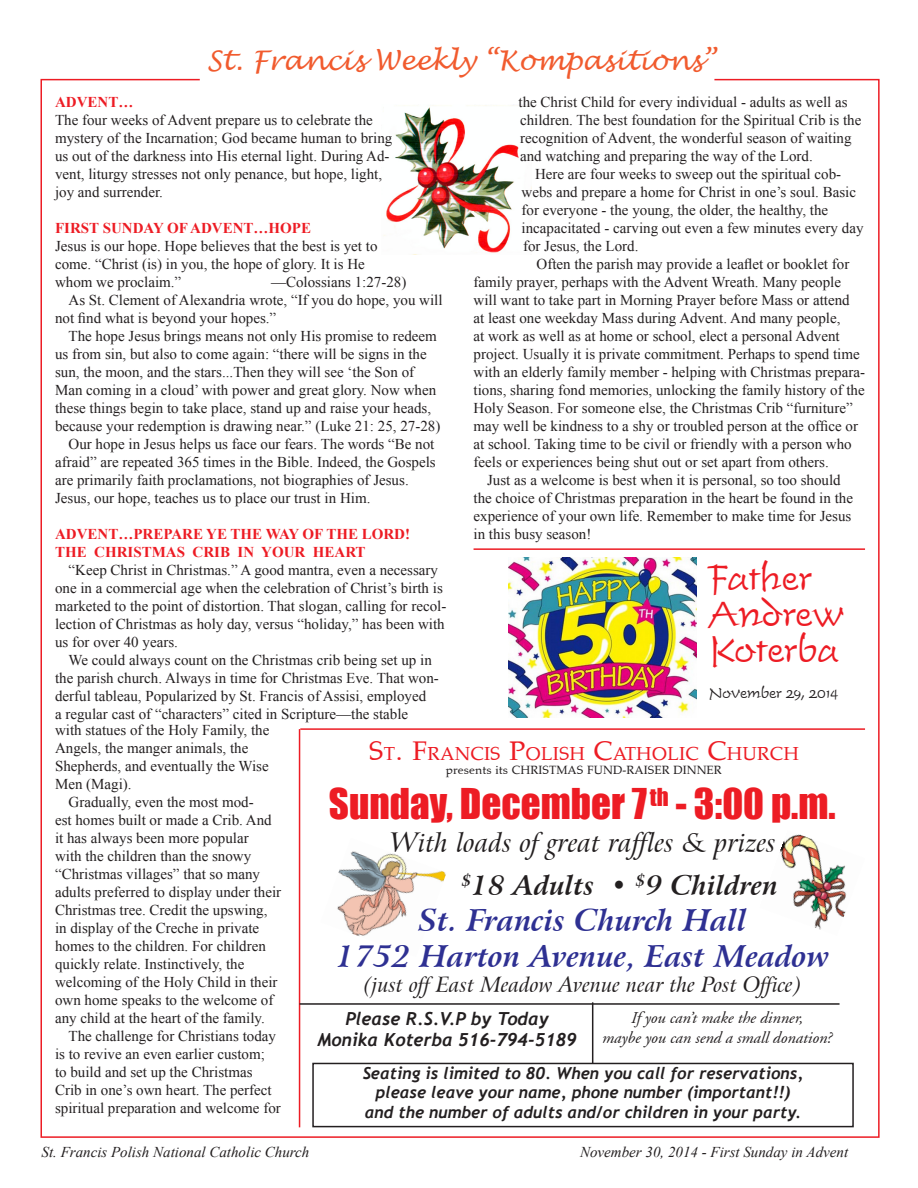
<style>
.page{position:relative;width:918px;height:1188px;background:#fff}
.page>*{position:absolute;margin:0;border:0;box-sizing:border-box;transform-origin:0 0}
.t1{font:39px "Impact";color:#ed1c24}
.t2{font:36px "Time Scr D Ligh";color:#ed1c24}
.t3{font:italic 700 30px "Arrus BT";color:#2e3092}
.t4{font:italic 27px "Lucida Handwriting";color:#f15b2e}
.t5{font:italic 27px "Arrus BT";color:#231f20}
.t6{font:italic 700 27px "Arrus BT";color:#231f20}
.t7{font:italic 21px "Arrus BT";color:#231f20}
.t8{font:18.9px "Palisade";color:#ed1c24}
.t9{font:italic 700 18px "Trebuchet";color:#231f20}
.t10{font:italic 700 16.5px/19.8px "Trebuchet";color:#231f20;text-align:center}
.t11{font:italic 16.5px/19.8px "Adobe Garamond";color:#231f20;text-align:center}
.t12{font:15px/18px "Times New Roman";color:#231f20}
.t13{font:700 15px "Times New Roman";color:#ed1c24}
.t14{font:italic 15px "Times New Roman";color:#231f20}
.t15{font:15px "Time Scr D Ligh";color:#231f20}
.t16{font:12px "Palisade";color:#231f20}
.s1{font-size:27px}
</style>
<div class="page">
<hr style="left:300px;top:728px;width:565px;height:2px;background:#ed1c24">
<hr style="left:299px;top:729px;width:1px;height:398px;background:#ed1c24">
<img style="left:780px;top:834px;width:67px;height:96px">
<img style="left:337px;top:851px;width:109px;height:85px">
<div style="left:312px;top:1063px;width:542px;height:64px;border:2px solid #231f20"></div>
<hr style="left:300px;top:1003px;width:540px;height:2px;background:#231f20">
<hr style="left:592px;top:1002px;width:1px;height:62px;background:#231f20">
<img style="left:384px;top:105px;width:144px;height:150px">
<img style="left:508px;top:557px;width:188px;height:160px">
<hr style="left:474px;top:548px;width:391px;height:2px;background:#ed1c24">
<p class="t4" style="left:207px;top:44px;width:510px">St. Francis Weekly “Kompasitions”</p>
<p class="t12" style="left:519px;top:93px;width:344px">the Christ Child for every individual ‑ adults as well as children. The best foundation for the Spiritual Crib is the recognition of Advent, the wonderful season of waiting and watching and preparing the way of the Lord.</p>
<p class="t12" style="left:522px;top:165px;width:343px;text-indent:14px">Here are four weeks to sweep out the spiritual cob&shy;webs and prepare a home for Christ in one’s soul. Basic for everyone ‑ the young, the older, the healthy, the incapacitated ‑ carving out even a few minutes every day for Jesus, the Lord.</p>
<p class="t12" style="left:474px;top:255px;width:393px;text-indent:63px">Often the parish may provide a leaflet or booklet for family prayer, perhaps with the Advent Wreath. Many people will want to take part in Morning Prayer before Mass or attend<br>at least one weekday Mass during Advent. And many people,<br>at work as well as at home or school, elect a personal Advent project. Usually it is private commitment. Perhaps to spend time with an elderly family member ‑ helping with Christmas prepara&shy;tions, sharing fond memories, unlocking the family history of the Holy Season. For someone else, the Christmas Crib “furniture” may well be kindness to a shy or troubled person at the office or at school. Taking time to be civil or friendly with a person who feels or experiences being shut out or set apart from others.</p>
<p class="t12" style="left:474px;top:471px;width:381px;text-indent:14px">Just as a welcome is best when it is personal, so too should the choice of Christmas preparation in the heart be found in the experience of your own life. Remember to make time for Jesus in this busy season!</p>
<p class="t2" style="left:709px;top:558px;width:104px">Father</p>
<p class="t2" style="left:709px;top:594px;width:136px">Andrew</p>
<p class="t2" style="left:709px;top:630px;width:131px">Koterba</p>
<p class="t15" style="left:709px;top:685px;width:130px">November 29, 2014</p>
<p class="t13" style="left:55px;top:92px;width:80px">ADVENT…</p>
<p class="t12" style="left:55px;top:111px;width:339px">The four weeks of Advent prepare us to celebrate the mystery of the Incarnation; God became human to bring us out of the darkness into His eternal light. During Ad&shy;vent, liturgy stresses not only penance, but hope, light, joy and surrender.</p>
<p class="t13" style="left:55px;top:218px;width:258px">FIRST SUNDAY OF ADVENT…HOPE</p>
<p class="t12" style="left:55px;top:237px;width:324px">Jesus is our hope. Hope believes that the best is yet to come. “Christ (is) in you, the hope of glory. It is He whom we proclaim.”</p>
<p class="t12" style="left:271px;top:273px;width:137px">—Colossians 1:27‑28)</p>
<p class="t12" style="left:55px;top:291px;width:389px;text-indent:14px">As St. Clement of Alexandria wrote, “If you do hope, you will not find what is beyond your hopes.”</p>
<p class="t12" style="left:55px;top:327px;width:387px;text-indent:14px">The hope Jesus brings means not only His promise to redeem us from sin, but also to come again: “there will be signs in the sun, the moon, and the stars...Then they will see ‘the Son of Man coming in a cloud’ with power and great glory. Now when these things begin to take place, stand up and raise your heads, because your redemption is drawing near.” (Luke 21: 25, 27‑28)</p>
<p class="t12" style="left:55px;top:435px;width:382px;text-indent:14px">Our hope in Jesus helps us face our fears. The words “Be not afraid” are repeated 365 times in the Bible. Indeed, the Gospels are primarily faith proclamations, not biographies of Jesus.<br>Jesus, our hope, teaches us to place our trust in Him.</p>
<p class="t13" style="left:55px;top:524px;width:357px">ADVENT…PREPARE YE THE WAY OF THE LORD!</p>
<p class="t13" style="left:55px;top:542px;width:312px">THE CHRISTMAS CRIB IN YOUR HEART</p>
<p class="t12" style="left:55px;top:561px;width:393px;text-indent:14px">“Keep Christ in Christmas.” A good mantra, even a necessary one in a commercial age when the celebration of Christ’s birth is marketed to the point of distortion. That slogan, calling for recol&shy;lection of Christmas as holy day, versus “holiday,” has been with us for over 40 years.</p>
<p class="t12" style="left:55px;top:651px;width:385px;text-indent:14px">We could always count on the Christmas crib being set up in the parish church. Always in time for Christmas Eve. That won&shy;derful tableau, Popularized by St. Francis of Assisi, employed<br>a regular cast of “characters” cited in Scripture—the stable</p>
<p class="t12" style="left:55px;top:721px;width:216px">with statues of the Holy Family, the<br>Angels, the manger animals, the<br>Shepherds, and eventually the Wise<br>Men (Magi).</p>
<p class="t12" style="left:55px;top:793px;width:228px;text-indent:14px">Gradually, even the most mod-<br>est homes built or made a Crib. And it has always been more popular<br>with the children than the snowy “Christmas villages” that so many adults preferred to display under their Christmas tree. Credit the upswing, in display of the Creche in private homes to the children. For children quickly relate. Instinctively, the welcoming of the Holy Child in their own home speaks to the welcome of any child at the heart of the family.</p>
<p class="t12" style="left:55px;top:1027px;width:227px;text-indent:14px">The challenge for Christians today is to revive an even earlier custom;<br>to build and set up the Christmas Crib in one’s own heart. The perfect spiritual preparation and welcome for</p>
<p class="t8" style="left:369px;top:742px;width:432px"><span class="s1">S</span>T<span class="s1">. F</span>RANCIS <span class="s1">P</span>OLISH <span class="s1">C</span>ATHOLIC <span class="s1">C</span>HURCH</p>
<p class="t16" style="left:446px;top:763px;width:277px">presents its CHRISTMAS FUND-RAISER DINNER</p>
<p class="t1" style="left:329px;top:774px;width:508px">Sunday, December 7<sup>th</sup> - 3:00 p.m.</p>
<p class="t5" style="left:389px;top:825px;width:389px">With loads of great raffles &amp; prizes</p>
<p class="t6" style="left:461px;top:868px;width:318px"><sup>$</sup>18 Adults • <sup>$</sup>9 Children</p>
<p class="t3" style="left:418px;top:901px;width:330px">St. Francis Church Hall</p>
<p class="t3" style="left:336px;top:937px;width:494px">1752 Harton Avenue, East Meadow</p>
<p class="t7" style="left:364px;top:972px;width:439px">(just off East Meadow Avenue near the Post Office)</p>
<p class="t9" style="left:345px;top:1008px;width:205px">Please R.S.V.P by Today</p>
<p class="t9" style="left:317px;top:1029px;width:261px">Monika Koterba 516-794-5189</p>
<p class="t11" style="left:602px;top:1009px;width:232px">If you can’t make the dinner,<br>maybe you can send a small donation?</p>
<p class="t10" style="left:363px;top:1063px;width:442px">Seating is limited to 80. When you call for reservations, please leave your name, phone number (important!!) and the number of adults and/or children in your party.</p>
<p class="t14" style="left:42px;top:1142px;width:269px">St. Francis Polish National Catholic Church</p>
<p class="t14" style="left:580px;top:1142px;width:270px">November 30, 2014 - First Sunday in Advent</p>
</div>
